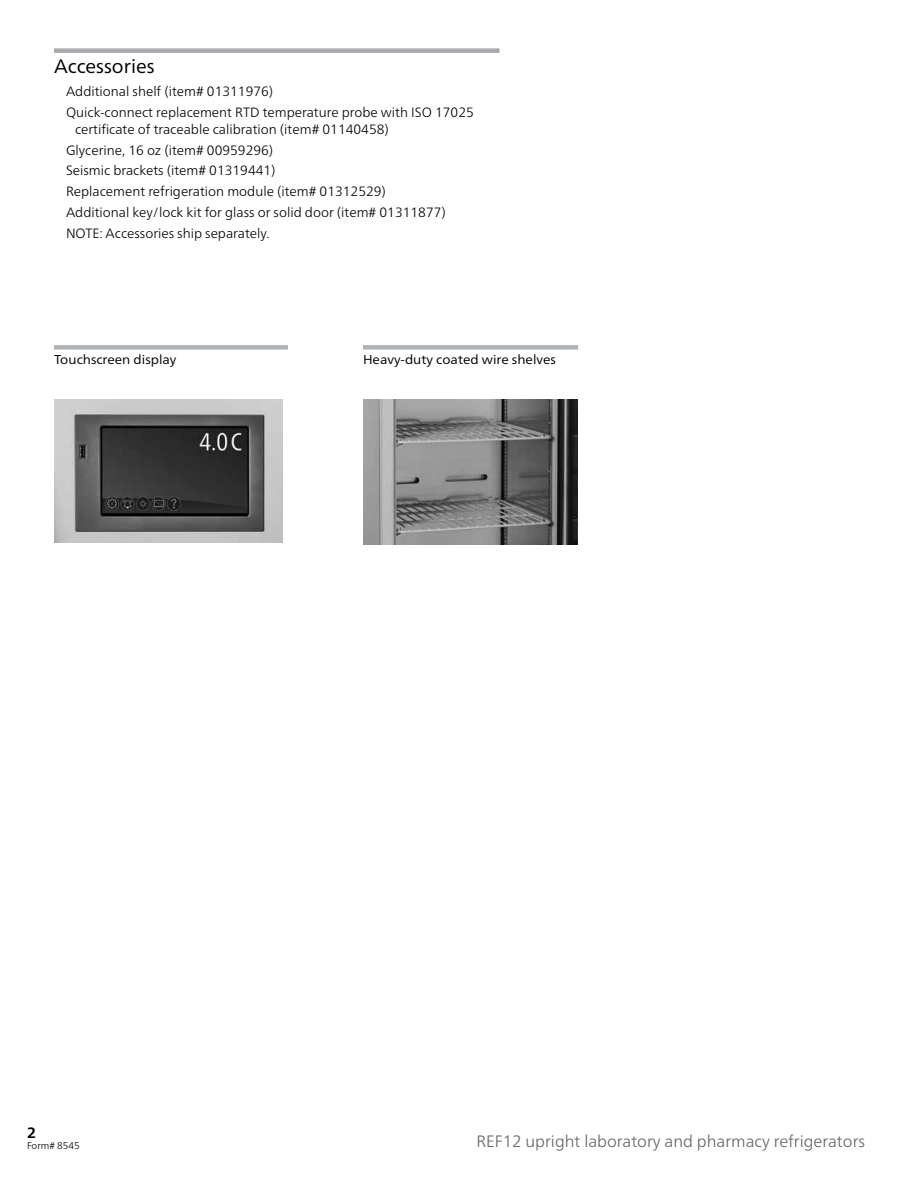
<style>
.page{position:relative;width:918px;height:1188px;background:#fff}
.page>*{position:absolute;margin:0;border:0;box-sizing:border-box;transform-origin:0 0}
.t1{font:19.5px "Frutiger Neue LT Pro";color:#000}
.t2{font:300 16.5px "Frutiger Neue LT Pro";color:#636466}
.t3{font:700 15px "Frutiger Neue LT Pro";color:#000}
.t4{font:300 13.5px/20.9px "Frutiger Neue LT Pro";color:#000}
.t5{font:12.9px "Frutiger Neue LT Pro";color:#000;scale:1.05 1}
.t6{font:300 9.75px "Frutiger Neue LT Pro";color:#000}
</style>
<div class="page">
<div style="left:54px;top:48px;width:446px;height:5px;background:#a7a9ac"></div>
<div style="left:363px;top:345px;width:215px;height:5px;background:#b1b4b6"></div>
<div style="left:54px;top:345px;width:234px;height:5px;background:#b1b4b6"></div>
<img style="left:364px;top:400px;width:214px;height:145px">
<img style="left:55px;top:400px;width:228px;height:143px">
<h1 class="t1" style="left:54px;top:55px;width:102px">Accessories</h1>
<p class="t4" style="left:66px;top:81px;width:409px">Additional shelf (item# 01311976)<br>Quick-connect replacement RTD temperature probe with ISO 17025</p>
<p class="t4" style="left:66px;top:118px;width:381px;text-indent:9px">certificate of traceable calibration (item# 01140458)<br>Glycerine, 16 oz (item# 00959296)<br>Seismic brackets (item# 01319441)<br>Replacement refrigeration module (item# 01312529)<br>Additional key/lock kit for glass or solid door (item# 01311877)<br>NOTE: Accessories ship separately.</p>
<p class="t5" style="left:54px;top:351px;width:118px">Touchscreen display</p>
<p class="t5" style="left:363px;top:351px;width:185px">Heavy-duty coated wire shelves</p>
<p class="t3" style="left:27px;top:1124px;width:10px">2</p>
<p class="t6" style="left:27px;top:1140px;width:54px">Form# 8545</p>
<p class="t2" style="left:476px;top:1131px;width:390px">REF12 upright laboratory and pharmacy refrigerators</p>
</div>
